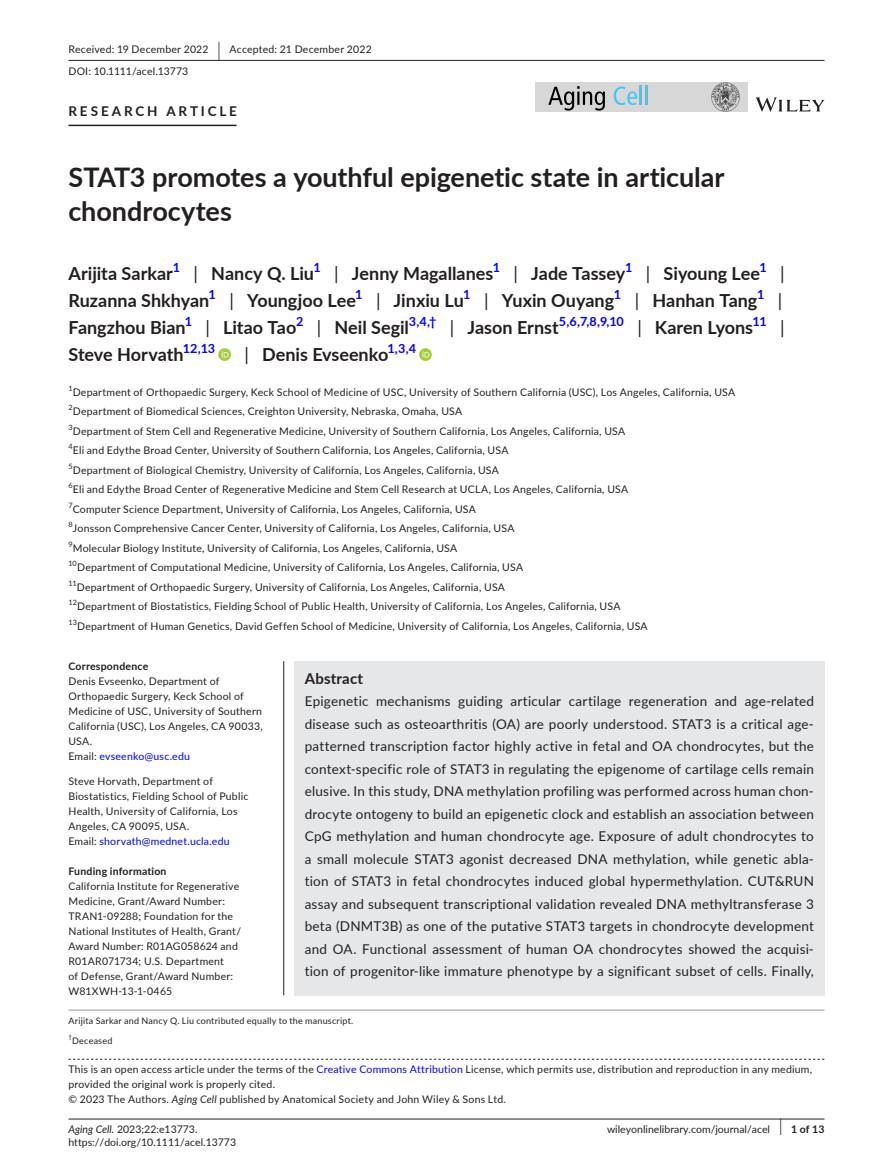
<style>
.page{position:relative;width:893px;height:1174px;background:#fff}
.page>*{position:absolute;margin:0;border:0;box-sizing:border-box;transform-origin:0 0}
.t1{font:700 27px/34.5px "Lato";letter-spacing:-.005em;color:#231f20}
.t2{font:700 18px "Lato";color:#231f20}
.t3{font:18px "Lato";color:#231f20}
.t4{font:700 15px "Lato";letter-spacing:.015em;color:#231f20}
.t5{font:13.5px/22.5px "Lato";letter-spacing:.02em;color:#231f20;text-align:justify}
.t6{font:700 13.5px "Lato";letter-spacing:.21em;color:#231f20}
.t7{font:700 12.6px "Lato";letter-spacing:-.015em;color:#00f}
.t8{font:10.5px/15px "Lato";letter-spacing:.02em;color:#231f20}
.t9{font:10.5px "Lato";color:#231f20}
.t10{font:700 10.5px "Lato";letter-spacing:.02em;color:#231f20}
.t11{font:9px "Lato";letter-spacing:.025em;color:#231f20}
.t12{font:7.35px "Lato";color:#231f20}
.t13{font:6.3px "Lato";color:#231f20}
.s1{font-size:19.65px}
.s2{font-weight:400}
.s3{color:#00f}
.s4{font-style:italic}
.s5{font-weight:400;font-size:17.4px}
</style>
<div class="page">
<hr style="left:68px;top:1118px;width:756px;height:1px;background:#231f20">
<svg style="left:756px;top:97px;width:68px;height:15px"></svg>
<div style="left:536px;top:82px;width:212px;height:30px;background:#d7d7d7"></div>
<svg style="left:548px;top:86px;width:57px;height:25px"></svg>
<svg style="left:614px;top:87px;width:23px;height:18px"></svg>
<hr style="left:640px;top:85px;width:2px;height:20px;background:#40c8f4">
<hr style="left:645px;top:85px;width:3px;height:20px;background:#40c8f4">
<img style="left:711px;top:83px;width:29px;height:28px">
<hr style="left:68px;top:60px;width:756px;height:1px;background:#231f20">
<hr style="left:68px;top:125px;width:169px;height:1px;background:#231f20">
<svg style="left:218px;top:348px;width:13px;height:13px"></svg>
<svg style="left:222px;top:350px;width:7px;height:7px"></svg>
<svg style="left:419px;top:348px;width:13px;height:13px"></svg>
<svg style="left:422px;top:350px;width:7px;height:7px"></svg>
<svg style="left:68px;top:1058px;width:756px;height:1px"></svg>
<hr style="left:68px;top:1009px;width:756px;height:1px;background:#939598">
<div style="left:294px;top:661px;width:530px;height:334px;background:#e6e7e9"></div>
<hr style="left:283px;top:661px;width:1px;height:334px;background:#231f20">
<p class="t8" style="left:68px;top:38px;width:305px;line-height:21.8px">Received: 19 December 2022 <span class="s1">|</span> Accepted: 21 December 2022<br>DOI: 10.1111/acel.13773</p>
<p class="t6" style="left:68px;top:101px;width:170px">RESEARCH ARTICLE</p>
<h1 class="t1" style="left:68px;top:159px;width:658px">STAT3 promotes a youthful epigenetic state in articular chondrocytes</h1>
<h2 class="t2" style="left:68px;top:260px;width:106px">Arijita Sarkar</h2>
<p class="t7" style="left:173px;top:258px;width:9px">1</p>
<h2 class="t2" style="left:194px;top:260px;width:122px"><span class="s2">|</span> Nancy Q. Liu</h2>
<p class="t7" style="left:313px;top:258px;width:9px">1</p>
<h2 class="t2" style="left:334px;top:260px;width:161px"><span class="s2">|</span> Jenny Magallanes</h2>
<p class="t7" style="left:493px;top:258px;width:9px">1</p>
<h2 class="t2" style="left:514px;top:260px;width:113px"><span class="s2">|</span> Jade Tassey</h2>
<p class="t7" style="left:625px;top:258px;width:9px">1</p>
<h2 class="t2" style="left:646px;top:260px;width:116px"><span class="s2">|</span> Siyoung Lee</h2>
<p class="t7" style="left:759px;top:258px;width:9px">1</p>
<h2 class="t3" style="left:780px;top:260px;width:6px">|</h2>
<h2 class="t2" style="left:68px;top:287px;width:142px">Ruzanna Shkhyan</h2>
<p class="t7" style="left:209px;top:285px;width:9px">1</p>
<h2 class="t2" style="left:229px;top:287px;width:128px"><span class="s2">|</span> Youngjoo Lee</h2>
<p class="t7" style="left:355px;top:285px;width:9px">1</p>
<h2 class="t2" style="left:376px;top:287px;width:89px"><span class="s2">|</span> Jinxiu Lu</h2>
<p class="t7" style="left:463px;top:285px;width:9px">1</p>
<h2 class="t2" style="left:484px;top:287px;width:132px"><span class="s2">|</span> Yuxin Ouyang</h2>
<p class="t7" style="left:614px;top:285px;width:9px">1</p>
<h2 class="t2" style="left:635px;top:287px;width:124px"><span class="s2">|</span> Hanhan Tang</h2>
<p class="t7" style="left:757px;top:285px;width:9px">1</p>
<h2 class="t3" style="left:778px;top:287px;width:6px">|</h2>
<h2 class="t2" style="left:68px;top:314px;width:119px">Fangzhou Bian</h2>
<p class="t7" style="left:185px;top:312px;width:9px">1</p>
<h2 class="t2" style="left:206px;top:314px;width:92px"><span class="s2">|</span> Litao Tao</h2>
<p class="t7" style="left:296px;top:312px;width:9px">2</p>
<h2 class="t2" style="left:317px;top:314px;width:94px"><span class="s2">|</span> Neil Segil</h2>
<p class="t7" style="left:409px;top:312px;width:29px">3,4,†</p>
<h2 class="t2" style="left:450px;top:314px;width:110px"><span class="s2">|</span> Jason Ernst</h2>
<p class="t7" style="left:559px;top:312px;width:66px">5,6,7,8,9,10</p>
<h2 class="t2" style="left:637px;top:314px;width:117px"><span class="s2">|</span> Karen Lyons</h2>
<p class="t7" style="left:752px;top:312px;width:16px">11</p>
<h2 class="t3" style="left:780px;top:314px;width:6px">|</h2>
<h2 class="t2" style="left:68px;top:341px;width:117px">Steve Horvath</h2>
<p class="t7" style="left:183px;top:339px;width:34px">12,13</p>
<h2 class="t2" style="left:244px;top:341px;width:145px"><span class="s2">|</span> Denis Evseenko</h2>
<p class="t7" style="left:387px;top:339px;width:30px">1,3,4</p>
<p class="t12" style="left:68px;top:383px;width:6px">1</p>
<p class="t8" style="left:68px;top:381px;width:668px;line-height:19.5px;text-indent:4px">Department of Orthopaedic Surgery, Keck School of Medicine of USC, University of Southern California (USC), Los Angeles, California, USA <sup>2</sup>Department of Biomedical Sciences, Creighton University, Nebraska, Omaha, USA<br><sup>3</sup>Department of Stem Cell and Regenerative Medicine, University of Southern California, Los Angeles, California, USA<br><sup>4</sup>Eli and Edythe Broad Center, University of Southern California, Los Angeles, California, USA<br><sup>5</sup>Department of Biological Chemistry, University of California, Los Angeles, California, USA<br><sup>6</sup>Eli and Edythe Broad Center of Regenerative Medicine and Stem Cell Research at UCLA, Los Angeles, California, USA<br><sup>7</sup>Computer Science Department, University of California, Los Angeles, California, USA<br><sup>8</sup>Jonsson Comprehensive Cancer Center, University of California, Los Angeles, California, USA<br><sup>9</sup>Molecular Biology Institute, University of California, Los Angeles, California, USA<br><sup>10</sup>Department of Computational Medicine, University of California, Los Angeles, California, USA<br><sup>11</sup>Department of Orthopaedic Surgery, University of California, Los Angeles, California, USA<br><sup>12</sup>Department of Biostatistics, Fielding School of Public Health, University of California, Los Angeles, California, USA<br><sup>13</sup>Department of Human Genetics, David Geffen School of Medicine, University of California, Los Angeles, California, USA</p>
<p class="t10" style="left:68px;top:658px;width:81px">Correspondence</p>
<p class="t8" style="left:68px;top:673px;width:196px">Denis Evseenko, Department of<br>Orthopaedic Surgery, Keck School of<br>Medicine of USC, University of Southern<br>California (USC), Los Angeles, CA 90033,<br>USA.<br>Email: <span class="s3">evseenko@usc.edu</span></p>
<p class="t8" style="left:68px;top:773px;width:181px">Steve Horvath, Department of Biostatistics, Fielding School of Public Health, University of California, Los Angeles, CA 90095, USA.<br>Email: <span class="s3">shorvath@mednet.ucla.edu</span></p>
<p class="t10" style="left:68px;top:863px;width:100px">Funding information</p>
<p class="t8" style="left:68px;top:878px;width:174px">California Institute for Regenerative<br>Medicine, Grant/Award Number:<br>TRAN1-09288; Foundation for the<br>National Institutes of Health, Grant/<br>Award Number: R01AG058624 and<br>R01AR071734; U.S. Department<br>of Defense, Grant/Award Number:<br>W81XWH-13-1-0465</p>
<h3 class="t4" style="left:305px;top:667px;width:60px">Abstract</h3>
<p class="t5" style="left:305px;top:689px;width:511px">Epigenetic mechanisms guiding articular cartilage regeneration and age-related disease such as osteoarthritis (OA) are poorly understood. STAT3 is a critical age&shy;patterned transcription factor highly active in fetal and OA chondrocytes, but the context-specific role of STAT3 in regulating the epigenome of cartilage cells remain elusive. In this study, DNA methylation profiling was performed across human chon&shy;drocyte ontogeny to build an epigenetic clock and establish an association between CpG methylation and human chondrocyte age. Exposure of adult chondrocytes to a small molecule STAT3 agonist decreased DNA methylation, while genetic abla&shy;tion of STAT3 in fetal chondrocytes induced global hypermethylation. CUT&amp;RUN assay and subsequent transcriptional validation revealed DNA methyltransferase 3 beta (DNMT3B) as one of the putative STAT3 targets in chondrocyte development and OA. Functional assessment of human OA chondrocytes showed the acquisi&shy;tion of progenitor-like immature phenotype by a significant subset of cells. Finally,</p>
<p class="t11" style="left:68px;top:1014px;width:286px">Arijita Sarkar and Nancy Q. Liu contributed equally to the manuscript.</p>
<p class="t13" style="left:68px;top:1032px;width:5px">†</p>
<p class="t11" style="left:72px;top:1033px;width:42px">Deceased</p>
<p class="t8" style="left:68px;top:1061px;width:745px">This is an open access article under the terms of the <span class="s3">Creative Commons Attribution</span> License, which permits use, distribution and reproduction in any medium, provided the original work is properly cited.<br>© 2023 The Authors. <span class="s4">Aging Cell</span> published by Anatomical Society and John Wiley &amp; Sons Ltd.</p>
<p class="t9" style="left:68px;top:1121px;width:131px"><span class="s4">Aging Cell.</span> 2023;22:e13773.</p>
<p class="t10" style="left:779px;top:1121px;width:46px"><span class="s5">|</span> 1 of 13</p>
<p class="t9" style="left:68px;top:1135px;width:169px">https://doi.org/10.1111/acel.13773</p>
<p class="t9" style="left:607px;top:1121px;width:165px">wileyonlinelibrary.com/journal/acel</p>
</div>
